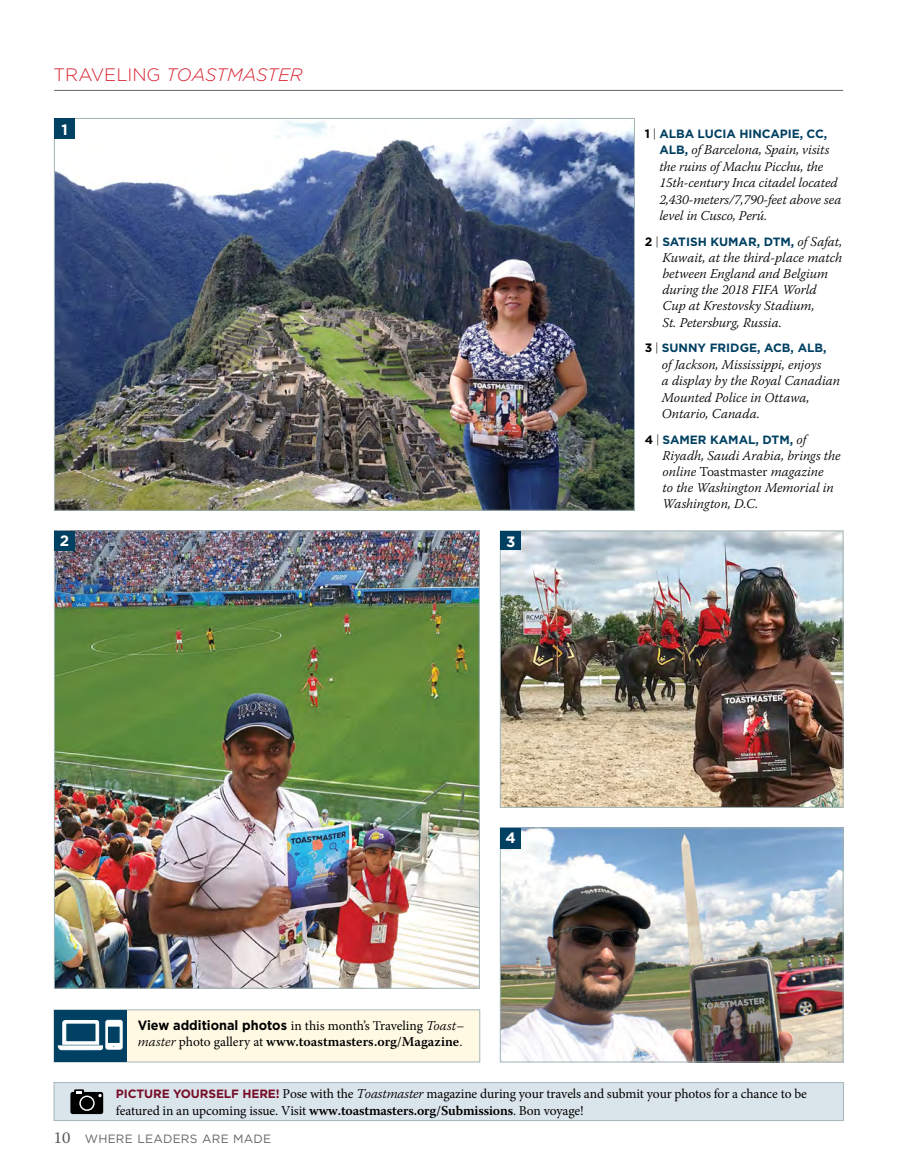
<style>
.page{position:relative;width:905px;height:1175px;background:#fff}
.page>*{position:absolute;margin:0;border:0;box-sizing:border-box;transform-origin:0 0}
.t1{font:italic 300 18px "Gotham";letter-spacing:-.01em;color:#d82231}
.t2{font:700 15px "Gotham";color:#fff}
.t3{font:italic 300 13.5px/16.5px "Warnock Pro";color:#000}
.t4{font:13.5px/16.5px "Minion Pro";letter-spacing:-.01em;color:#000}
.t5{font:600 13.5px "Warnock Pro";color:#000}
.t6{font:700 12px "Gotham";color:#004062}
.t7{font:12px "Gotham";letter-spacing:.02em;color:#636466}
.s1{font-style:normal}
.s2{font-family:"Gotham";font-weight:700}
.s3{font-family:"Warnock Pro";font-weight:300;font-style:italic}
.s4{font-weight:300;font-style:italic}
.s5{font-family:"Minion Pro";font-weight:400}
.s6{font-size:12.15px;color:#000}
.s7{font-weight:300;font-size:12.15px;color:#000}
.s8{font-family:"Gotham";font-weight:700;font-style:normal;font-size:12px;color:#004062}
.s9{font-family:"Warnock Pro";font-weight:300;font-style:italic;font-size:13.5px;color:#000}
.s10{font-family:"Gotham";font-weight:700;font-size:12px;color:#770d29}
.s11{font-family:"Warnock Pro";font-weight:600}
.s12{font-family:"Warnock Pro";font-size:16.5px;color:#58595b}
</style>
<div class="page">
<img style="left:56px;top:532px;width:422px;height:454px">
<img style="left:56px;top:120px;width:576px;height:388px">
<img style="left:502px;top:829px;width:339px;height:231px">
<div style="left:500px;top:827px;width:343px;height:235px;border:1px solid #a2b4b6"></div>
<hr style="left:54px;top:90px;width:789px;height:1px;background:#636466">
<div style="left:500px;top:828px;width:20px;height:20px;background:#004062"></div>
<div style="left:55px;top:119px;width:20px;height:20px;background:#004062"></div>
<img style="left:502px;top:532px;width:339px;height:273px">
<div style="left:500px;top:530px;width:343px;height:277px;border:1px solid #a5b7ba"></div>
<div style="left:500px;top:531px;width:20px;height:18px;background:#004062"></div>
<div style="left:54px;top:1082px;width:789px;height:38px;background:#dae5eb"></div>
<div style="left:54px;top:1082px;width:789px;height:38px;border:1px solid #a5b7ba"></div>
<div style="left:55px;top:531px;width:20px;height:20px;background:#004062"></div>
<div style="left:54px;top:1009px;width:426px;height:53px;background:#fff9e4;border:1px solid #a5b7ba"></div>
<svg style="left:70px;top:1089px;width:33px;height:25px"></svg>
<div style="left:54px;top:1010px;width:73px;height:51px;background:#004062"></div>
<svg style="left:57px;top:1045px;width:46px;height:5px"></svg>
<svg style="left:106px;top:1019px;width:17px;height:31px"></svg>
<svg style="left:58px;top:1020px;width:64px;height:29px"></svg>
<h1 class="t1" style="left:54px;top:63px;width:250px"><span class="s1">TRAVELING</span> TOASTMASTER</h1>
<p class="t2" style="left:62px;top:119px;width:8px">1</p>
<p class="t2" style="left:60px;top:531px;width:11px">2</p>
<p class="t2" style="left:506px;top:531px;width:11px">3</p>
<p class="t2" style="left:505px;top:828px;width:12px">4</p>
<p class="t4" style="left:138px;top:1017px;width:328px"><span class="s2">View additional photos</span> in this month’s Traveling <span class="s3">Toast–</span></p>
<p class="t5" style="left:138px;top:1033px;width:326px"><span class="s4">master</span> <span class="s5">photo gallery at</span> www.toastmasters.org/Magazine<span class="s5">.</span></p>
<p class="t6" style="left:644px;top:125px;width:184px"><span class="s6">1</span> <span class="s7">|</span> ALBA LUCIA HINCAPIE, CC,</p>
<p class="t3" style="left:659px;top:141px;width:183px"><span class="s8">ALB,</span> of Barcelona, Spain, visits the ruins of Machu Picchu, the<br>15th-century Inca citadel located<br>2,430-meters/7,790-feet above sea level in Cusco, Perú.</p>
<p class="t6" style="left:644px;top:233px;width:199px"><span class="s6">2</span> <span class="s7">|</span> SATISH KUMAR, DTM, <span class="s9">of Safat,</span></p>
<p class="t3" style="left:662px;top:249px;width:181px">Kuwait, at the third-place match between England and Belgium during the 2018 FIFA World<br>Cup at Krestovsky Stadium,<br>St. Petersburg, Russia.</p>
<p class="t6" style="left:644px;top:340px;width:183px"><span class="s6">3</span> <span class="s7">|</span> SUNNY FRIDGE, ACB, ALB,</p>
<p class="t3" style="left:661px;top:356px;width:180px">of Jackson, Mississippi, enjoys<br>a display by the Royal Canadian<br>Mounted Police in Ottawa,<br>Ontario, Canada.</p>
<p class="t6" style="left:644px;top:431px;width:163px"><span class="s6">4</span> <span class="s7">|</span> SAMER KAMAL, DTM, <span class="s9">of</span></p>
<p class="t3" style="left:662px;top:447px;width:180px;line-height:16px">Riyadh, Saudi Arabia, brings the online <span class="s1">Toastmaster</span> magazine<br>to the Washington Memorial in<br>Washington, D.C.</p>
<p class="t4" style="left:116px;top:1085px;width:692px"><span class="s10">PICTURE YOURSELF HERE!</span> Pose with the <span class="s3">Toastmaster</span> magazine during your travels and submit your photos for a chance to be featured in an upcoming issue. Visit <span class="s11">www.toastmasters.org/Submissions</span>. Bon voyage!</p>
<p class="t7" style="left:54px;top:1131px;width:219px"><span class="s12">10</span> WHERE LEADERS ARE MADE</p>
</div>
